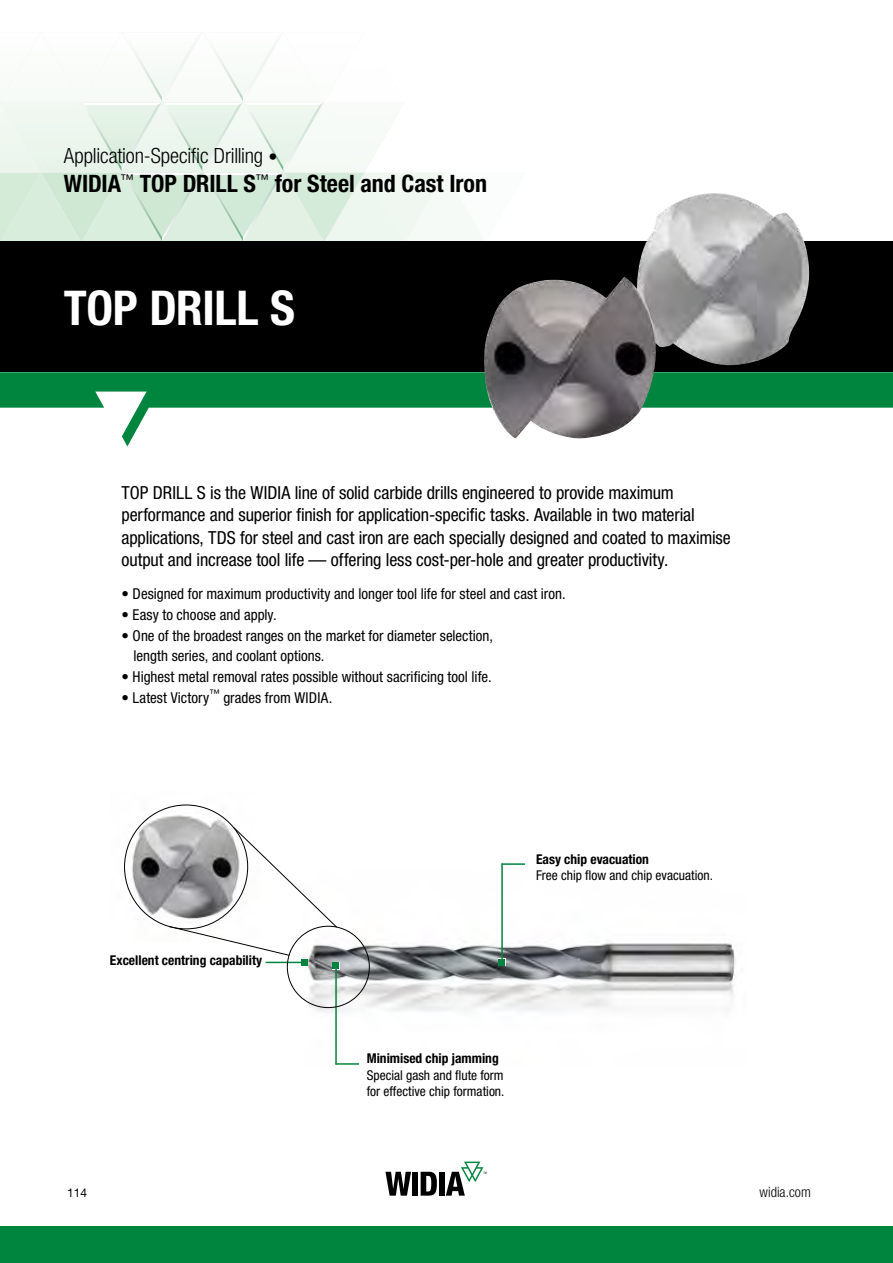
<style>
.page{position:relative;width:893px;height:1263px;background:#fff}
.page>*{position:absolute;margin:0;border:0;box-sizing:border-box;transform-origin:0 0}
.t1{font:700 condensed 48px "Helvetica Neue LT Std";letter-spacing:-.01em;color:#fff}
.t2{font:700 condensed 24px "Helvetica Neue LT Std";color:#000}
.t3{font:300 condensed 21px "Helvetica Neue LT Std";letter-spacing:-.005em;color:#000}
.t4{font:condensed 18px/22.5px "Helvetica Neue LT Std";letter-spacing:-.005em;color:#000}
.t5{font:condensed 15px/19.5px "Helvetica Neue LT Std";color:#000}
.t6{font:300 condensed 14.25px "Helvetica Neue LT Std";color:#000}
.t7{font:condensed 13.5px/16.2px "Helvetica Neue LT Std";color:#000}
.t8{font:700 condensed 13.5px "Helvetica Neue LT Std";color:#000}
.t9{font:12px "Helvetica Neue LT Std";color:#000}
.s1{font-size:18px}
</style>
<div class="page">
<hr style="left:892px;top:0;width:1px;height:87px;background:#d1d3d4">
<div style="left:0;top:1226px;width:893px;height:37px;background:#00853f"></div>
<svg style="left:385px;top:1172px;width:26px;height:24px"></svg>
<div style="left:412px;top:1172px;width:6px;height:24px;background:#000"></div>
<svg style="left:421px;top:1172px;width:16px;height:24px"></svg>
<div style="left:439px;top:1172px;width:6px;height:24px;background:#000"></div>
<svg style="left:446px;top:1161px;width:40px;height:35px"></svg>
<img style="left:304px;top:927px;width:432px;height:85px">
<svg style="left:498px;top:958px;width:8px;height:8px"></svg>
<svg style="left:499px;top:959px;width:6px;height:6px"></svg>
<hr style="left:501px;top:863px;width:2px;height:98px;background:#00853f">
<hr style="left:501px;top:863px;width:24px;height:2px;background:#00853f">
<div style="left:332px;top:962px;width:8px;height:8px;background:#fff"></div>
<hr style="left:335px;top:967px;width:2px;height:97px;background:#00853f">
<hr style="left:335px;top:1063px;width:24px;height:2px;background:#00853f">
<img style="left:124px;top:804px;width:110px;height:123px">
<svg style="left:168px;top:827px;width:171px;height:142px"></svg>
<div style="left:287px;top:926px;width:83px;height:82px;border:1px solid #000;border-radius:50%"></div>
<svg style="left:0;top:41px;width:481px;height:201px"></svg>
<img style="left:244px;top:105px;width:79px;height:66px">
<img style="left:244px;top:103px;width:79px;height:2px">
<img style="left:163px;top:105px;width:79px;height:66px">
<img style="left:163px;top:103px;width:79px;height:2px">
<img style="left:82px;top:103px;width:40px;height:2px">
<img style="left:122px;top:103px;width:39px;height:68px">
<img style="left:204px;top:41px;width:79px;height:60px">
<div style="left:0;top:242px;width:893px;height:130px;background:#000"></div>
<svg style="left:0;top:372px;width:893px;height:74px"></svg>
<img style="left:481px;top:193px;width:329px;height:246px">
<p class="t3" style="left:64px;top:144px;width:215px">Application-Specific Drilling <span class="s1">•</span></p>
<h2 class="t2" style="left:64px;top:169px;width:425px">WIDIA<sup>™</sup> TOP DRILL S<sup>™</sup> for Steel and Cast Iron</h2>
<h1 class="t1" style="left:64px;top:278px;width:233px">TOP DRILL S</h1>
<p class="t4" style="left:122px;top:481px;width:611px">TOP DRILL S is the WIDIA line of solid carbide drills engineered to provide maximum performance and superior finish for application-specific tasks. Available in two material applications, TDS for steel and cast iron are each specially designed and coated to maximise output and increase tool life — offering less cost-per-hole and greater productivity.</p>
<p class="t5" style="left:122px;top:584px;width:446px">• Designed for maximum productivity and longer tool life for steel and cast iron.</p>
<p class="t5" style="left:122px;top:605px;width:157px">• Easy to choose and apply.</p>
<p class="t5" style="left:134px;top:626px;width:361px;text-indent:-12px">• One of the broadest ranges on the market for diameter selection, length series, and coolant options.</p>
<p class="t5" style="left:122px;top:666px;width:372px">• Highest metal removal rates possible without sacrificing tool life.</p>
<p class="t5" style="left:122px;top:687px;width:212px">• Latest Victory<sup>™</sup> grades from WIDIA.</p>
<p class="t8" style="left:110px;top:951px;width:154px">Excellent centring capability</p>
<p class="t8" style="left:536px;top:851px;width:114px">Easy chip evacuation</p>
<p class="t7" style="left:536px;top:867px;width:178px">Free chip flow and chip evacuation.</p>
<p class="t8" style="left:367px;top:1050px;width:134px">Minimised chip jamming</p>
<p class="t7" style="left:367px;top:1067px;width:139px">Special gash and flute form for effective chip formation.</p>
<p class="t9" style="left:67px;top:1185px;width:22px">114</p>
<p class="t6" style="left:760px;top:1183px;width:53px">widia.com</p>
</div>
